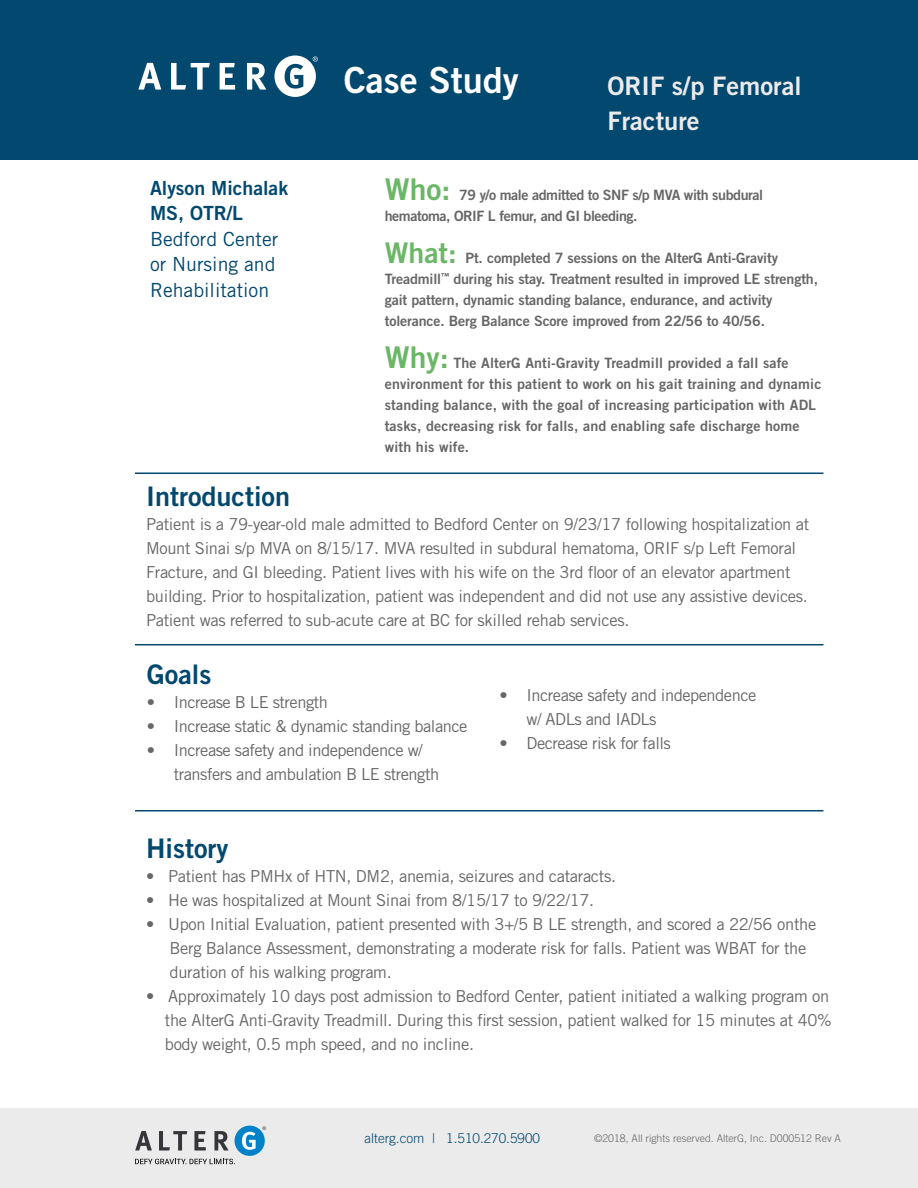
<style>
.page{position:relative;width:918px;height:1188px;background:#fff}
.page>*{position:absolute;margin:0;border:0;box-sizing:border-box;transform-origin:0 0}
.t1{font:36px "Trade Gothic LT Std Bd 2";color:#fff}
.t2{font:27px "Trade Gothic LT Std Bd 2";color:#03486f}
.t3{font:25.5px/34.5px "Trade Gothic LT Std Bd 2";color:#ebebec}
.t4{font:19.5px/25.5px "Trade Gothic LT Std";color:#03486f}
.t5{font:19.5px/25.5px "Trade Gothic LT Std Bd 2";color:#03486f}
.t6{font:16.5px/24px "Trade Gothic LT Std";letter-spacing:-.02em;color:#666}
.t7{font:14.25px/21px "Trade Gothic LT Std Bd 2";letter-spacing:.01em;color:#666}
.t8{font:14.25px/21px "Trade Gothic LT Std Bd 2";letter-spacing:-.01em;color:#666}
.t9{font:14.25px/21px "Trade Gothic LT Std Bd 2";letter-spacing:-.03em;color:#666}
.t10{font:300 13.5px "Trade Gothic LT Std";color:#03486f}
.t11{font:300 10.5px "Trade Gothic LT Std";color:#666}
.s1{font-size:30px;color:#6bb767}
.s2{font-size:28.5px;color:#6bb767}
</style>
<div class="page">
<div style="left:0;top:1108px;width:918px;height:80px;background:#ebebec"></div>
<svg style="left:135px;top:1131px;width:17px;height:19px"></svg>
<svg style="left:159px;top:1131px;width:28px;height:19px"></svg>
<svg style="left:194px;top:1131px;width:12px;height:19px"></svg>
<svg style="left:214px;top:1131px;width:15px;height:19px"></svg>
<div style="left:235px;top:1126px;width:30px;height:30px;background:#0082c8;border-radius:50%"></div>
<svg style="left:262px;top:1126px;width:4px;height:4px"></svg>
<svg style="left:242px;top:1132px;width:14px;height:18px"></svg>
<svg style="left:135px;top:1159px;width:100px;height:5px"></svg>
<div style="left:0;top:0;width:918px;height:159px;background:#03486f"></div>
<hr style="left:135px;top:472px;width:689px;height:2px;background:#03486f">
<hr style="left:135px;top:644px;width:689px;height:1px;background:#03486f">
<hr style="left:135px;top:810px;width:689px;height:2px;background:#03486f">
<svg style="left:138px;top:63px;width:23px;height:27px"></svg>
<svg style="left:171px;top:63px;width:39px;height:27px"></svg>
<svg style="left:220px;top:63px;width:15px;height:27px"></svg>
<svg style="left:247px;top:63px;width:19px;height:27px"></svg>
<svg style="left:274px;top:56px;width:44px;height:41px"></svg>
<p class="t5" style="left:150px;top:175px;width:140px">Alyson Michalak<br>MS, OTR/L</p>
<p class="t4" style="left:150px;top:226px;width:130px">Bedford Center or Nursing and<br>Rehabilitation</p>
<h1 class="t1" style="left:344px;top:57px;width:176px">Case Study</h1>
<h3 class="t3" style="left:608px;top:69px;width:196px">ORIF s/p Femoral<br>Fracture</h3>
<p class="t9" style="left:385px;top:184px;width:380px"><span class="s1">Who:</span> 79 y/o male admitted to SNF s/p MVA with subdural hematoma, ORIF L femur, and GI bleeding.</p>
<p class="t8" style="left:385px;top:247px;width:435px"><span class="s2">What:</span> Pt. completed 7 sessions on the AlterG Anti-Gravity Treadmill<sup>™</sup> during his stay. Treatment resulted in improved LE strength, gait pattern, dynamic standing balance, endurance, and activity tolerance. Berg Balance Score improved from 22/56 to 40/56.</p>
<p class="t7" style="left:385px;top:352px;width:438px"><span class="s1">Why:</span> The AlterG Anti-Gravity Treadmill provided a fall safe environment for this patient to work on his gait training and dynamic standing balance, with the goal of increasing participation with ADL tasks, decreasing risk for falls, and enabling safe discharge home with his wife.</p>
<h2 class="t2" style="left:146px;top:480px;width:146px">Introduction</h2>
<p class="t6" style="left:146px;top:512px;width:665px">Patient is a 79-year-old male admitted to Bedford Center on 9/23/17 following hospitalization at Mount Sinai s/p MVA on 8/15/17. MVA resulted in subdural hematoma, ORIF s/p Left Femoral Fracture, and GI bleeding. Patient lives with his wife on the 3rd floor of an elevator apartment building. Prior to hospitalization, patient was independent and did not use any assistive devices.<br>Patient was referred to sub-acute care at BC for skilled rehab services.</p>
<h2 class="t2" style="left:147px;top:657px;width:66px">Goals</h2>
<p class="t6" style="left:147px;top:690px;width:183px">• Increase B LE strength</p>
<p class="t6" style="left:147px;top:714px;width:322px">• Increase static &amp; dynamic standing balance</p>
<p class="t6" style="left:174px;top:738px;width:267px;text-indent:-27px">• Increase safety and independence w/ transfers and ambulation B LE strength</p>
<p class="t6" style="left:526px;top:683px;width:231px;text-indent:-27px">• Increase safety and independence w/ ADLs and IADLs</p>
<p class="t6" style="left:500px;top:731px;width:173px">• Decrease risk for falls</p>
<h2 class="t2" style="left:146px;top:832px;width:84px">History</h2>
<p class="t6" style="left:146px;top:864px;width:472px">• Patient has PMHx of HTN, DM2, anemia, seizures and cataracts.</p>
<p class="t6" style="left:146px;top:888px;width:450px">• He was hospitalized at Mount Sinai from 8/15/17 to 9/22/17.</p>
<p class="t6" style="left:170px;top:912px;width:648px;text-indent:-24px">• Upon Initial Evaluation, patient presented with 3+/5 B LE strength, and scored a 22/56 onthe<br>Berg Balance Assessment, demonstrating a moderate risk for falls. Patient was WBAT for the duration of his walking program.</p>
<p class="t6" style="left:165px;top:984px;width:668px;text-indent:-19px">• Approximately 10 days post admission to Bedford Center, patient initiated a walking program on the AlterG Anti-Gravity Treadmill. During this first session, patient walked for 15 minutes at 40% body weight, 0.5 mph speed, and no incline.</p>
<p class="t10" style="left:364px;top:1131px;width:177px">alterg.com | 1.510.270.5900</p>
<p class="t11" style="left:594px;top:1132px;width:249px">©2018, All rights reserved. AlterG, Inc. D000512 Rev A</p>
</div>
